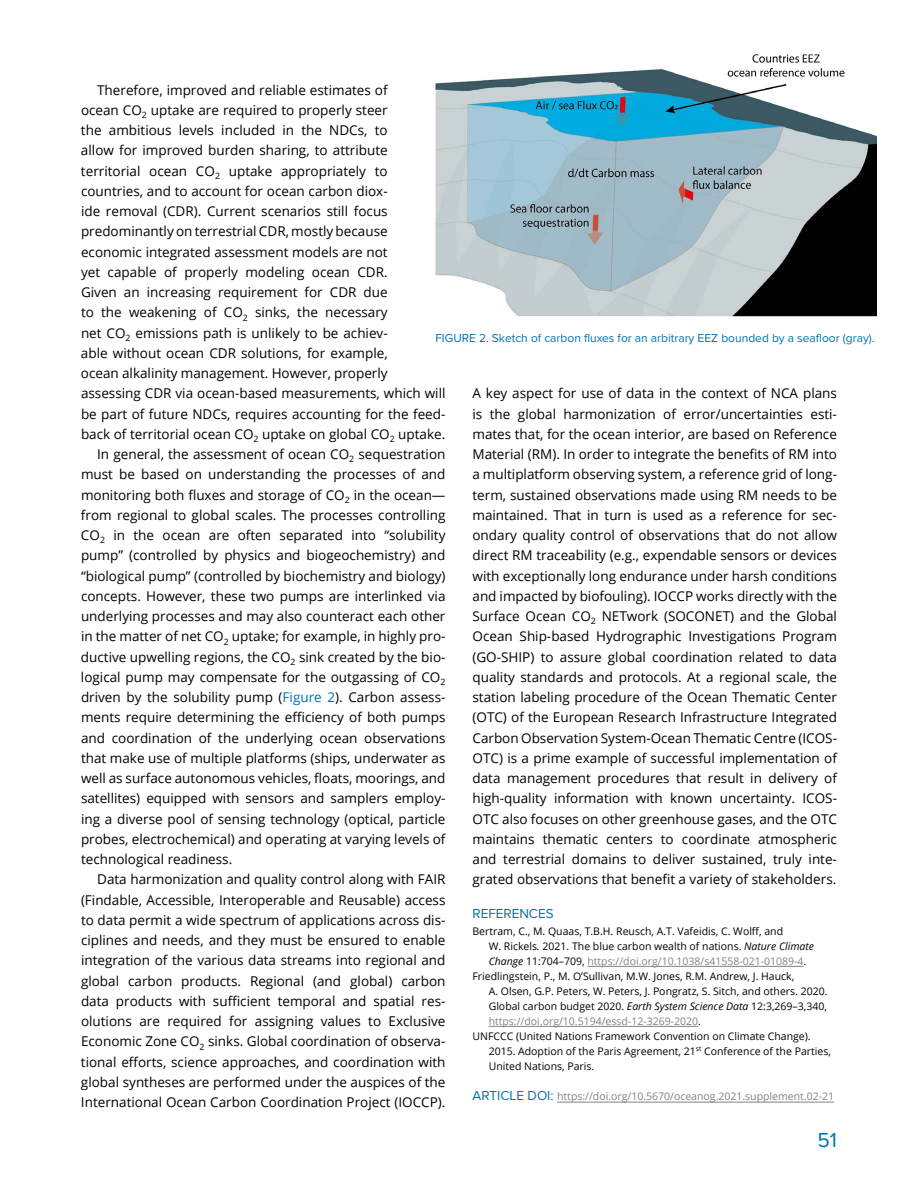
<style>
.page{position:relative;width:918px;height:1188px;background:#fff}
.page>*{position:absolute;margin:0;border:0;box-sizing:border-box;transform-origin:0 0}
.t1{font:21px "Proxima Nova";color:#0073ae}
.t2{font:13.5px/20.2px "Open Sans";color:#000;text-align:justify}
.t3{font:13.5px "Proxima Nova";color:#0073ae}
.t4{font:12px "Proxima Nova";color:#0073ae}
.t5{font:10.5px "Open Sans";color:#000}
.t6{font:10.5px "Open Sans";color:#808285}
.s1{color:#0073ae}
.s2{font-style:italic}
.s3{font-style:italic;color:#000}
.s4{color:#000}
.s5{font-family:"Proxima Nova";font-size:13.5px;color:#0073ae}
</style>
<div class="page">
<hr style="left:587px;top:966px;width:217px;height:1px;background:#808285">
<hr style="left:489px;top:1026px;width:209px;height:1px;background:#808285">
<hr style="left:557px;top:1102px;width:277px;height:1px;background:#808285">
<img style="left:435px;top:54px;width:442px;height:263px">
<p class="t2" style="left:81px;top:79px;width:308px;text-indent:16px">Therefore, improved and reliable estimates of ocean CO<sub>2</sub> uptake are required to properly steer the ambitious levels included in the NDCs, to allow for improved burden sharing, to attribute territorial ocean CO<sub>2</sub> uptake appropriately to countries, and to account for ocean carbon diox&shy;ide removal (CDR). Current scenarios still focus predominantly on terrestrial CDR, mostly because economic integrated assessment models are not yet capable of properly modeling ocean CDR.<br>Given an increasing requirement for CDR due to the weakening of CO<sub>2</sub> sinks, the necessary net CO<sub>2</sub> emissions path is unlikely to be achiev&shy;able without ocean CDR solutions, for example, ocean alkalinity management. However, properly</p>
<p class="t4" style="left:435px;top:331px;width:441px">FIGURE 2. Sketch of carbon fluxes for an arbitrary EEZ bounded by a seafloor (gray).</p>
<p class="t2" style="left:81px;top:383px;width:366px">assessing CDR via ocean-based measurements, which will</p>
<p class="t2" style="left:81px;top:403px;width:366px">be part of future NDCs, requires accounting for the feed-</p>
<p class="t2" style="left:81px;top:423px;width:366px">back of territorial ocean CO<sub>2</sub> uptake on global CO<sub>2</sub> uptake.</p>
<p class="t2" style="left:97px;top:444px;width:350px">In general, the assessment of ocean CO<sub>2</sub> sequestration</p>
<p class="t2" style="left:81px;top:464px;width:366px">must be based on understanding the processes of and</p>
<p class="t2" style="left:81px;top:484px;width:366px">monitoring both fluxes and storage of CO<sub>2</sub> in the ocean—</p>
<p class="t2" style="left:81px;top:504px;width:366px">from regional to global scales. The processes controlling</p>
<p class="t2" style="left:81px;top:525px;width:366px">CO<sub>2</sub> in the ocean are often separated into “solubility</p>
<p class="t2" style="left:81px;top:545px;width:366px">pump” (controlled by physics and biogeochemistry) and</p>
<p class="t2" style="left:81px;top:565px;width:366px">“biological pump” (controlled by biochemistry and biology)</p>
<p class="t2" style="left:81px;top:585px;width:366px">concepts. However, these two pumps are interlinked via</p>
<p class="t2" style="left:81px;top:606px;width:366px">underlying processes and may also counteract each other</p>
<p class="t2" style="left:81px;top:626px;width:366px">in the matter of net CO<sub>2</sub> uptake; for example, in highly pro-</p>
<p class="t2" style="left:81px;top:646px;width:366px">ductive upwelling regions, the CO<sub>2</sub> sink created by the bio-</p>
<p class="t2" style="left:81px;top:666px;width:366px">logical pump may compensate for the outgassing of CO<sub>2</sub></p>
<p class="t2" style="left:81px;top:687px;width:366px">driven by the solubility pump (<span class="s1">Figure 2</span>). Carbon assess-</p>
<p class="t2" style="left:81px;top:707px;width:366px">ments require determining the efficiency of both pumps</p>
<p class="t2" style="left:81px;top:727px;width:366px">and coordination of the underlying ocean observations</p>
<p class="t2" style="left:81px;top:747px;width:366px">that make use of multiple platforms (ships, underwater as</p>
<p class="t2" style="left:81px;top:768px;width:366px">well as surface autonomous vehicles, floats, moorings, and</p>
<p class="t2" style="left:81px;top:788px;width:366px">satellites) equipped with sensors and samplers employ-</p>
<p class="t2" style="left:81px;top:808px;width:366px">ing a diverse pool of sensing technology (optical, particle</p>
<p class="t2" style="left:81px;top:828px;width:366px">probes, electrochemical) and operating at varying levels of</p>
<p class="t2" style="left:81px;top:849px;width:153px">technological readiness.</p>
<p class="t2" style="left:97px;top:869px;width:350px">Data harmonization and quality control along with FAIR</p>
<p class="t2" style="left:81px;top:889px;width:366px">(Findable, Accessible, Interoperable and Reusable) access</p>
<p class="t2" style="left:81px;top:909px;width:366px">to data permit a wide spectrum of applications across dis-</p>
<p class="t2" style="left:81px;top:930px;width:366px">ciplines and needs, and they must be ensured to enable</p>
<p class="t2" style="left:81px;top:950px;width:366px">integration of the various data streams into regional and</p>
<p class="t2" style="left:81px;top:970px;width:366px">global carbon products. Regional (and global) carbon</p>
<p class="t2" style="left:81px;top:990px;width:366px">data products with sufficient temporal and spatial res-</p>
<p class="t2" style="left:81px;top:1011px;width:366px">olutions are required for assigning values to Exclusive</p>
<p class="t2" style="left:81px;top:1031px;width:366px">Economic Zone CO<sub>2</sub> sinks. Global coordination of observa-</p>
<p class="t2" style="left:81px;top:1051px;width:366px">tional efforts, science approaches, and coordination with</p>
<p class="t2" style="left:81px;top:1071px;width:366px">global syntheses are performed under the auspices of the</p>
<p class="t2" style="left:81px;top:1092px;width:366px">International Ocean Carbon Coordination Project (IOCCP).</p>
<p class="t2" style="left:472px;top:383px;width:366px">A key aspect for use of data in the context of NCA plans is the global harmonization of error/uncertainties esti&shy;mates that, for the ocean interior, are based on Reference Material (RM). In order to integrate the benefits of RM into a multiplatform observing system, a reference grid of long&shy;term, sustained observations made using RM needs to be maintained. That in turn is used as a reference for sec&shy;ondary quality control of observations that do not allow direct RM traceability (e.g., expendable sensors or devices with exceptionally long endurance under harsh conditions and impacted by biofouling). IOCCP works directly with the Surface Ocean CO<sub>2</sub> NETwork (SOCONET) and the Global Ocean Ship-based Hydrographic Investigations Program (GO-SHIP) to assure global coordination related to data quality standards and protocols. At a regional scale, the station labeling procedure of the Ocean Thematic Center (OTC) of the European Research Infrastructure Integrated Carbon Observation System-Ocean Thematic Centre (ICOS-OTC) is a prime example of successful implementation of data management procedures that result in delivery of high-quality information with known uncertainty. ICOS-OTC also focuses on other greenhouse gases, and the OTC maintains thematic centers to coordinate atmospheric and terrestrial domains to deliver sustained, truly inte&shy;grated observations that benefit a variety of stakeholders.</p>
<p class="t3" style="left:472px;top:906px;width:83px">REFERENCES</p>
<p class="t5" style="left:472px;top:923px;width:312px">Bertram, C., M. Quaas, T.B.H. Reusch, A.T. Vafeidis, C. Wolff, and</p>
<p class="t5" style="left:489px;top:939px;width:327px">W. Rickels<span class="s2">.</span> 2021. The blue carbon wealth of nations. <span class="s2">Nature Climate</span></p>
<p class="t6" style="left:489px;top:954px;width:319px"><span class="s3">Change</span> <span class="s4">11:704–709,</span> https://doi.org/10.1038/s41558-021-01089-4<span class="s4">.</span></p>
<p class="t5" style="left:472px;top:969px;width:323px">Friedlingstein, P., M. O’Sullivan, M.W. Jones, R.M. Andrew, J. Hauck,</p>
<p class="t5" style="left:489px;top:984px;width:340px">A. Olsen, G.P. Peters, W. Peters, J. Pongratz, S. Sitch, and others. 2020.</p>
<p class="t5" style="left:489px;top:999px;width:340px">Global carbon budget 2020. <span class="s2">Earth System Science Data</span> 12:3,269–3,340,</p>
<p class="t6" style="left:489px;top:1014px;width:214px">https://doi.org/10.5194/essd-12-3269-2020<span class="s4">.</span></p>
<p class="t5" style="left:472px;top:1029px;width:340px">UNFCCC (United Nations Framework Convention on Climate Change).</p>
<p class="t5" style="left:489px;top:1044px;width:344px">2015. Adoption of the Paris Agreement, 21<sup>st</sup> Conference of the Parties,</p>
<p class="t5" style="left:489px;top:1059px;width:107px">United Nations, Paris.</p>
<p class="t6" style="left:472px;top:1089px;width:363px"><span class="s5">ARTICLE DOI:</span> https://doi.org/10.5670/oceanog.2021.supplement.02-21</p>
<h1 class="t1" style="left:817px;top:1128px;width:21px">51</h1>
</div>
